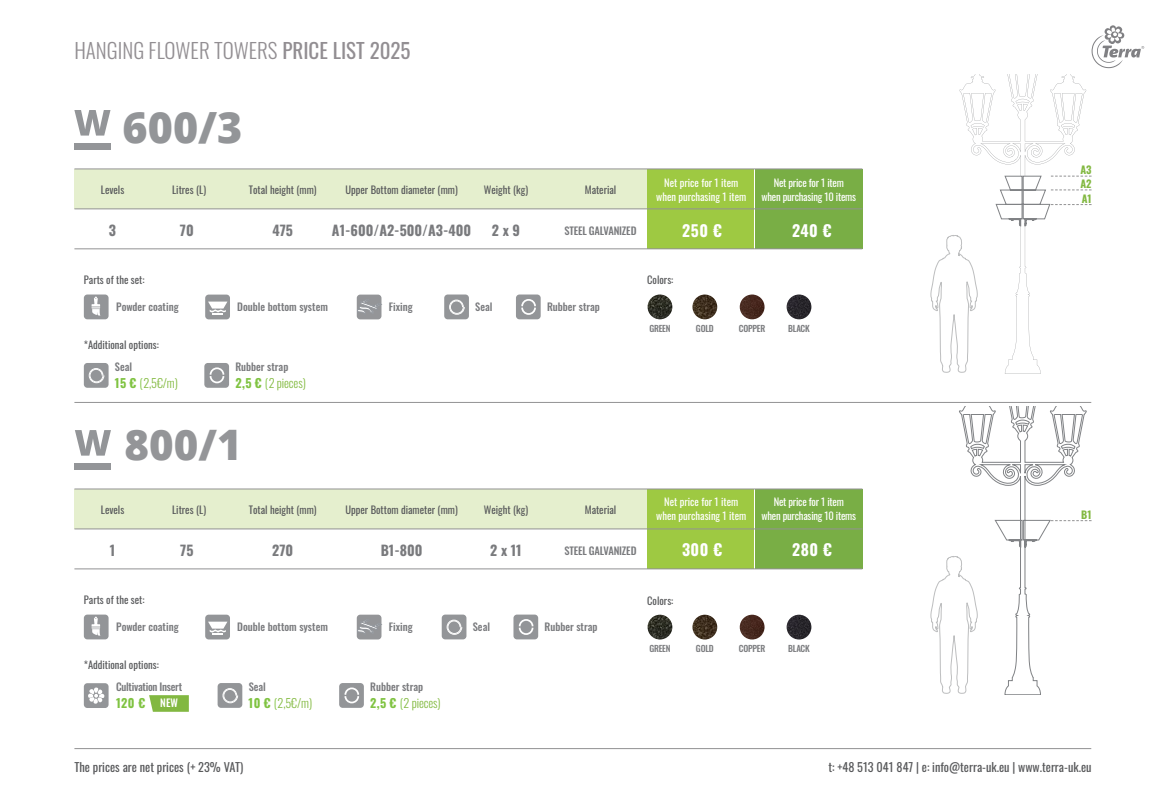
<style>
.page{position:relative;width:1166px;height:804px;background:#fff}
.page>*{position:absolute;margin:0;border:0;box-sizing:border-box;transform-origin:0 0}
.t1{font:800 43.05px "Open Sans";color:#939598}
.t2{font:800 42px "Open Sans";color:#949598}
.t3{font:300 21px "Oswald";color:#928e92}
.t4{font:700 15.75px "Oswald";letter-spacing:.03em;color:#fff}
.t5{font:700 14px "Oswald";color:#797a7d}
.t6{font:12.25px "Oswald";color:#58595b}
.t7{font:300 12.25px "Oswald";letter-spacing:-.01em;color:#83ba41}
.t8{font:700 12.25px "Oswald";color:#80c342}
.t9{font:10.5px "Oswald";color:#58595b}
.t10{font:500 10.5px "Oswald";color:#797a7d}
.t11{font:10.5px/14px "Oswald";letter-spacing:-.02em;color:#fff;text-align:center}
.t12{font:10.5px/14px "Oswald";color:#fff;text-align:center}
.t13{font:500 10.5px "Oswald";letter-spacing:-.02em;color:#797a7d}
.t14{font:500 10.5px "Oswald";letter-spacing:-.025em;color:#797a7d}
.t15{font:700 10.5px/14.7px "Oswald";color:#82b841}
.t16{font:500 8.75px "Oswald";letter-spacing:-.025em;color:#797a7d}
.s1{font-weight:400}
.s2{font-weight:700;color:#80c342}
.s3{color:#80c342}
.s4{font-weight:500;font-size:10.5px;color:#fff}
</style>
<div class="page">
<div style="left:647px;top:169px;width:107px;height:80px;background:#9ec942"></div>
<div style="left:755px;top:169px;width:107px;height:80px;background:#79ae45"></div>
<div style="left:647px;top:488px;width:107px;height:80px;background:#9ec942"></div>
<div style="left:755px;top:488px;width:107px;height:80px;background:#79ae45"></div>
<div style="left:74px;top:169px;width:573px;height:39px;background:#e5efce"></div>
<div style="left:74px;top:489px;width:572px;height:39px;background:#e5efce"></div>
<hr style="left:74px;top:168px;width:788px;height:1px;background:#929293">
<hr style="left:74px;top:488px;width:788px;height:1px;background:#929293">
<hr style="left:74px;top:208px;width:788px;height:1px;background:#929293">
<hr style="left:74px;top:528px;width:788px;height:1px;background:#929293">
<hr style="left:74px;top:248px;width:788px;height:1px;background:#929293">
<hr style="left:74px;top:402px;width:1017px;height:1px;background:#929293">
<hr style="left:74px;top:748px;width:1017px;height:1px;background:#929293">
<hr style="left:74px;top:568px;width:788px;height:1px;background:#929293">
<svg style="left:1091px;top:25px;width:53px;height:43px"></svg>
<svg style="left:74px;top:110px;width:36px;height:26px"></svg>
<div style="left:74px;top:143px;width:36px;height:7px;background:#939598"></div>
<svg style="left:75px;top:430px;width:36px;height:25px"></svg>
<div style="left:75px;top:463px;width:36px;height:7px;background:#939598"></div>
<svg style="left:930px;top:74px;width:161px;height:300px"></svg>
<svg style="left:930px;top:407px;width:161px;height:288px"></svg>
<img style="left:647px;top:294px;width:25px;height:25px;border-radius:12px">
<img style="left:647px;top:614px;width:25px;height:25px;border-radius:12px">
<img style="left:692px;top:294px;width:25px;height:25px;border-radius:12px">
<img style="left:692px;top:614px;width:25px;height:25px;border-radius:12px">
<img style="left:740px;top:294px;width:24px;height:25px;border-radius:12px">
<img style="left:740px;top:614px;width:24px;height:25px;border-radius:12px">
<img style="left:786px;top:294px;width:25px;height:25px;border-radius:12px">
<img style="left:786px;top:614px;width:25px;height:25px;border-radius:12px">
<div style="left:205px;top:294px;width:25px;height:25px;background:#939598;border-radius:4px"></div>
<svg style="left:208px;top:301px;width:19px;height:13px"></svg>
<div style="left:205px;top:614px;width:25px;height:25px;background:#939598;border-radius:4px"></div>
<svg style="left:208px;top:621px;width:19px;height:13px"></svg>
<div style="left:357px;top:294px;width:24px;height:25px;background:#949598;border-radius:4px"></div>
<svg style="left:358px;top:299px;width:24px;height:15px"></svg>
<div style="left:357px;top:614px;width:24px;height:25px;background:#949598;border-radius:4px"></div>
<svg style="left:358px;top:619px;width:24px;height:15px"></svg>
<div style="left:84px;top:294px;width:25px;height:25px;background:#939598;border-radius:4px"></div>
<svg style="left:92px;top:296px;width:9px;height:20px"></svg>
<div style="left:84px;top:614px;width:25px;height:25px;background:#939598;border-radius:4px"></div>
<svg style="left:92px;top:616px;width:9px;height:20px"></svg>
<div style="left:444px;top:294px;width:25px;height:25px;background:#939598;border-radius:4px"></div>
<svg style="left:449px;top:300px;width:16px;height:15px"></svg>
<div style="left:442px;top:614px;width:24px;height:25px;background:#939598;border-radius:4px"></div>
<svg style="left:447px;top:619px;width:15px;height:15px"></svg>
<div style="left:84px;top:363px;width:25px;height:25px;background:#939598;border-radius:4px"></div>
<svg style="left:89px;top:368px;width:15px;height:15px"></svg>
<div style="left:218px;top:683px;width:24px;height:25px;background:#939598;border-radius:4px"></div>
<svg style="left:222px;top:688px;width:16px;height:15px"></svg>
<div style="left:84px;top:683px;width:25px;height:25px;background:#939598;border-radius:4px"></div>
<svg style="left:88px;top:687px;width:17px;height:17px"></svg>
<svg style="left:149px;top:695px;width:40px;height:16px"></svg>
<div style="left:516px;top:294px;width:25px;height:25px;background:#939598;border-radius:4px"></div>
<svg style="left:521px;top:299px;width:15px;height:16px"></svg>
<div style="left:513px;top:614px;width:25px;height:25px;background:#939598;border-radius:4px"></div>
<svg style="left:518px;top:619px;width:16px;height:16px"></svg>
<div style="left:204px;top:363px;width:25px;height:25px;background:#939598;border-radius:4px"></div>
<svg style="left:209px;top:367px;width:16px;height:17px"></svg>
<div style="left:339px;top:683px;width:25px;height:25px;background:#939598;border-radius:4px"></div>
<svg style="left:344px;top:687px;width:15px;height:17px"></svg>
<h3 class="t3" style="left:74px;top:32px;width:338px">HANGING FLOWER TOWERS <span class="s1">PRICE LIST 2025</span></h3>
<h1 class="t1" style="left:123px;top:94px;width:121px">600/3</h1>
<p class="t15" style="left:1080px;top:163px;width:13px">A3</p>
<p class="t9" style="left:101px;top:180px;width:25px">Levels</p>
<h3 class="t5" style="left:109px;top:223px;width:9px">3</h3>
<p class="t9" style="left:172px;top:180px;width:35px">Litres (L)</p>
<h3 class="t5" style="left:180px;top:223px;width:15px">70</h3>
<p class="t9" style="left:249px;top:180px;width:69px">Total height (mm)</p>
<h3 class="t5" style="left:272px;top:223px;width:22px">475</h3>
<p class="t9" style="left:345px;top:180px;width:114px">Upper Bottom diameter (mm)</p>
<h3 class="t5" style="left:332px;top:223px;width:141px">A1-600/A2-500/A3-400</h3>
<p class="t9" style="left:484px;top:180px;width:46px">Weight (kg)</p>
<h3 class="t5" style="left:492px;top:223px;width:30px">2 x 9</h3>
<p class="t9" style="left:585px;top:180px;width:33px">Material</p>
<p class="t13" style="left:564px;top:225px;width:74px">STEEL GALVANIZED</p>
<p class="t12" style="left:656px;top:175px;width:92px">Net price for 1 item when purchasing 1 item</p>
<h3 class="t4" style="left:682px;top:222px;width:41px">250 €</h3>
<p class="t11" style="left:761px;top:175px;width:96px">Net price for 1 item<br>when purchasing 10 items</p>
<h3 class="t4" style="left:792px;top:222px;width:41px">240 €</h3>
<p class="t15" style="left:1080px;top:177px;width:13px">A2<br>A1</p>
<p class="t9" style="left:84px;top:271px;width:62px">Parts of the set:</p>
<p class="t9" style="left:647px;top:271px;width:28px">Colors:</p>
<p class="t10" style="left:116px;top:301px;width:64px">Powder coating</p>
<p class="t10" style="left:237px;top:301px;width:92px">Double bottom system</p>
<p class="t10" style="left:389px;top:301px;width:25px">Fixing</p>
<p class="t10" style="left:475px;top:301px;width:19px">Seal</p>
<p class="t10" style="left:547px;top:301px;width:54px">Rubber strap</p>
<p class="t16" style="left:649px;top:324px;width:23px">GREEN</p>
<p class="t16" style="left:696px;top:324px;width:19px">GOLD</p>
<p class="t16" style="left:739px;top:324px;width:28px">COPPER</p>
<p class="t16" style="left:788px;top:324px;width:23px">BLACK</p>
<p class="t9" style="left:84px;top:335px;width:76px">*Additional options:</p>
<p class="t10" style="left:115px;top:361px;width:19px">Seal</p>
<p class="t10" style="left:235px;top:361px;width:54px">Rubber strap</p>
<p class="t7" style="left:115px;top:372px;width:64px"><span class="s2">15 €</span> <span class="s3">(</span>2,5€/m)</p>
<p class="t7" style="left:235px;top:372px;width:72px"><span class="s2">2,5 €</span> <span class="s3">(</span>2 pieces)</p>
<h2 class="t2" style="left:125px;top:413px;width:119px">800/1</h2>
<p class="t9" style="left:101px;top:500px;width:25px">Levels</p>
<h3 class="t5" style="left:110px;top:543px;width:7px">1</h3>
<p class="t9" style="left:172px;top:500px;width:35px">Litres (L)</p>
<h3 class="t5" style="left:180px;top:543px;width:15px">75</h3>
<p class="t9" style="left:249px;top:500px;width:69px">Total height (mm)</p>
<h3 class="t5" style="left:272px;top:543px;width:23px">270</h3>
<p class="t9" style="left:345px;top:500px;width:114px">Upper Bottom diameter (mm)</p>
<h3 class="t5" style="left:381px;top:543px;width:43px">B1-800</h3>
<p class="t9" style="left:484px;top:500px;width:46px">Weight (kg)</p>
<h3 class="t5" style="left:490px;top:543px;width:33px">2 x 11</h3>
<p class="t9" style="left:585px;top:500px;width:33px">Material</p>
<p class="t13" style="left:564px;top:545px;width:74px">STEEL GALVANIZED</p>
<p class="t12" style="left:656px;top:494px;width:92px">Net price for 1 item when purchasing 1 item</p>
<h3 class="t4" style="left:682px;top:541px;width:42px">300 €</h3>
<p class="t11" style="left:761px;top:494px;width:96px">Net price for 1 item<br>when purchasing 10 items</p>
<h3 class="t4" style="left:792px;top:541px;width:41px">280 €</h3>
<p class="t15" style="left:1081px;top:508px;width:12px">B1</p>
<p class="t9" style="left:84px;top:590px;width:62px">Parts of the set:</p>
<p class="t9" style="left:647px;top:591px;width:28px">Colors:</p>
<p class="t10" style="left:116px;top:621px;width:64px">Powder coating</p>
<p class="t10" style="left:237px;top:621px;width:92px">Double bottom system</p>
<p class="t10" style="left:389px;top:621px;width:25px">Fixing</p>
<p class="t10" style="left:473px;top:621px;width:19px">Seal</p>
<p class="t10" style="left:544px;top:621px;width:54px">Rubber strap</p>
<p class="t16" style="left:649px;top:644px;width:23px">GREEN</p>
<p class="t16" style="left:696px;top:644px;width:19px">GOLD</p>
<p class="t16" style="left:739px;top:644px;width:28px">COPPER</p>
<p class="t16" style="left:788px;top:644px;width:23px">BLACK</p>
<p class="t9" style="left:84px;top:655px;width:76px">*Additional options:</p>
<p class="t14" style="left:116px;top:681px;width:68px">Cultivation Insert</p>
<p class="t10" style="left:249px;top:681px;width:19px">Seal</p>
<p class="t8" style="left:116px;top:696px;width:63px">120 € <span class="s4">NEW</span></p>
<p class="t7" style="left:249px;top:692px;width:65px"><span class="s2">10 €</span> <span class="s3">(</span>2,5€/m)</p>
<p class="t10" style="left:370px;top:681px;width:54px">Rubber strap</p>
<p class="t7" style="left:370px;top:692px;width:72px"><span class="s2">2,5 €</span> <span class="s3">(</span>2 pieces)</p>
<p class="t6" style="left:74px;top:756px;width:170px">The prices are net prices (+ 23% VAT)</p>
<p class="t6" style="left:828px;top:756px;width:265px">t: +48 513 041 847 | e: info@terra-uk.eu | www.terra-uk.eu</p>
</div>
